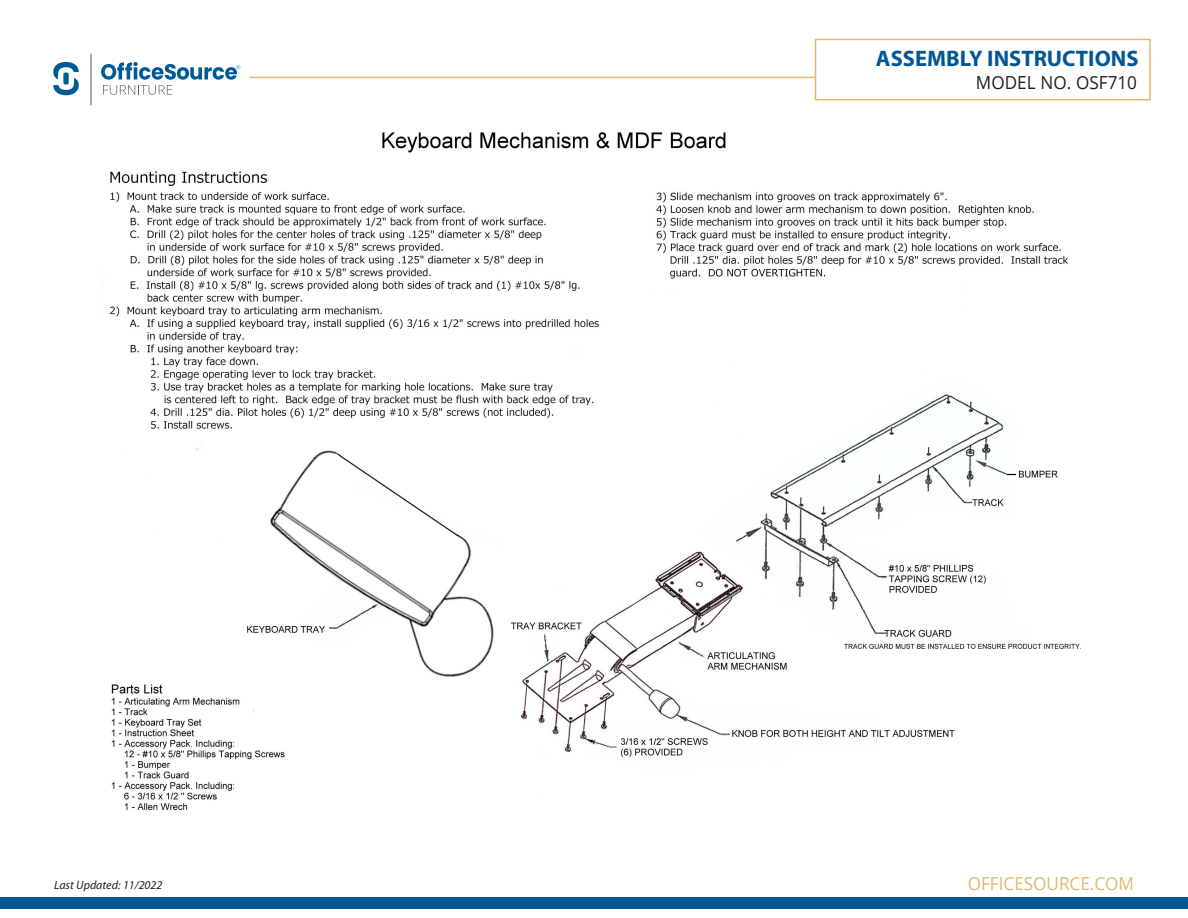
<style>
.page{position:relative;width:1188px;height:918px;background:#fff}
.page>*{position:absolute;margin:0;border:0;box-sizing:border-box;transform-origin:0 0}
.t1{font:700 22.5px "Myriad Pro";color:#005697}
.Small_bd_copy_bold{font:18px "Open Sans";color:#dfba71;scale:.95 1}
.Small_bd_copy_bold-2{font:18px "Open Sans";color:#231f20;scale:.95 1}
.t2{font:italic 12px "Myriad Pro";color:#231f20}
</style>
<div class="page">
<div style="left:815px;top:39px;width:336px;height:61px;border:2px solid #dfba71"></div>
<div style="left:0;top:897px;width:1188px;height:12px;background:#005697"></div>
<img style="left:101px;top:132px;width:980px;height:679px">
<hr style="left:249px;top:77px;width:567px;height:1px;background:#dfba71">
<hr style="left:91px;top:54px;width:1px;height:51px;background:#57585a">
<svg style="left:101px;top:62px;width:139px;height:33px"></svg>
<svg style="left:53px;top:62px;width:26px;height:33px"></svg>
<p class="t1" style="left:876px;top:44px;width:264px">ASSEMBLY INSTRUCTIONS</p>
<p class="Small_bd_copy_bold-2" style="left:976px;top:70px;width:171px">MODEL NO. OSF710</p>
<p class="t2" style="left:54px;top:878px;width:110px">Last Updated: 11/2022</p>
<p class="Small_bd_copy_bold" style="left:968px;top:871px;width:176px">OFFICESOURCE.COM</p>
</div>
